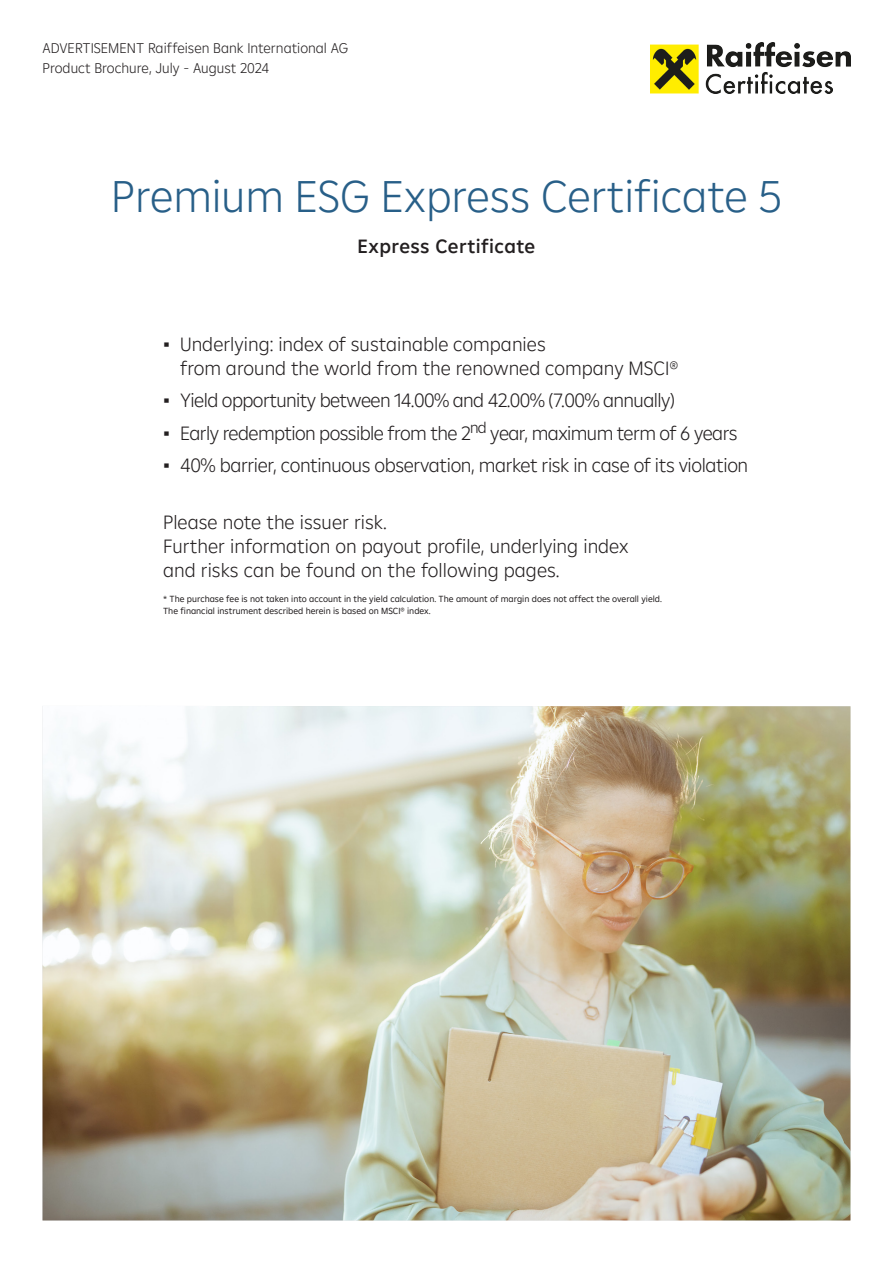
<style>
.page{position:relative;width:893px;height:1263px;background:#fff}
.page>*{position:absolute;margin:0;border:0;box-sizing:border-box;transform-origin:0 0}
.Titel_Blau{font:300 45px "Amalia";color:#285f88}
.Fließtext{font:300 19.5px/24px "Amalia";letter-spacing:-.01em;color:#231f20}
.Fließtext-2{font:300 19.5px "Amalia";letter-spacing:-.03em;color:#231f20}
.Deckblatt_-_Produktkategorie{font:500 19.5px "Amalia";letter-spacing:.02em;color:#231f20}
.Kopfzeile{font:300 14.25px "Amalia";color:#231f20}
.Fußnote{font:9px/12px "Amalia";color:#231f20}
.s1{font-family:"Trebuchet MS";font-weight:400}
</style>
<div class="page">
<img style="left:651px;top:43px;width:199px;height:51px">
<img style="left:43px;top:706px;width:807px;height:514px">
<p class="Kopfzeile" style="left:43px;top:39px;width:307px">ADVERTISEMENT Raiffeisen Bank International AG</p>
<p class="Kopfzeile" style="left:43px;top:58px;width:228px">Product Brochure, July - August 2024</p>
<p class="Titel_Blau" style="left:111px;top:167px;width:672px">Premium ESG Express Certificate 5</p>
<p class="Deckblatt_-_Produktkategorie" style="left:358px;top:234px;width:179px">Express Certificate</p>
<p class="Fließtext" style="left:180px;top:331px;width:500px;text-indent:-17px"><span class="s1">▪</span> Underlying: index of sustainable companies<br>from around the world from the renowned company MSCI®</p>
<p class="Fließtext-2" style="left:163px;top:388px;width:513px"><span class="s1">▪</span> Yield opportunity between 14.00% and 42.00% (7.00% annually)</p>
<p class="Fließtext-2" style="left:163px;top:420px;width:576px"><span class="s1">▪</span> Early redemption possible from the 2nd year, maximum term of 6 years</p>
<p class="Fließtext" style="left:163px;top:453px;width:587px"><span class="s1">▪</span> 40% barrier, continuous observation, market risk in case of its violation</p>
<p class="Fließtext" style="left:163px;top:509px;width:467px">Please note the issuer risk.<br>Further information on payout profile, underlying index and risks can be found on the following pages.</p>
<p class="Fußnote" style="left:163px;top:592px;width:500px">* The purchase fee is not taken into account in the yield calculation. The amount of margin does not affect the overall yield.<br>The financial instrument described herein is based on MSCI® index.</p>
</div>
